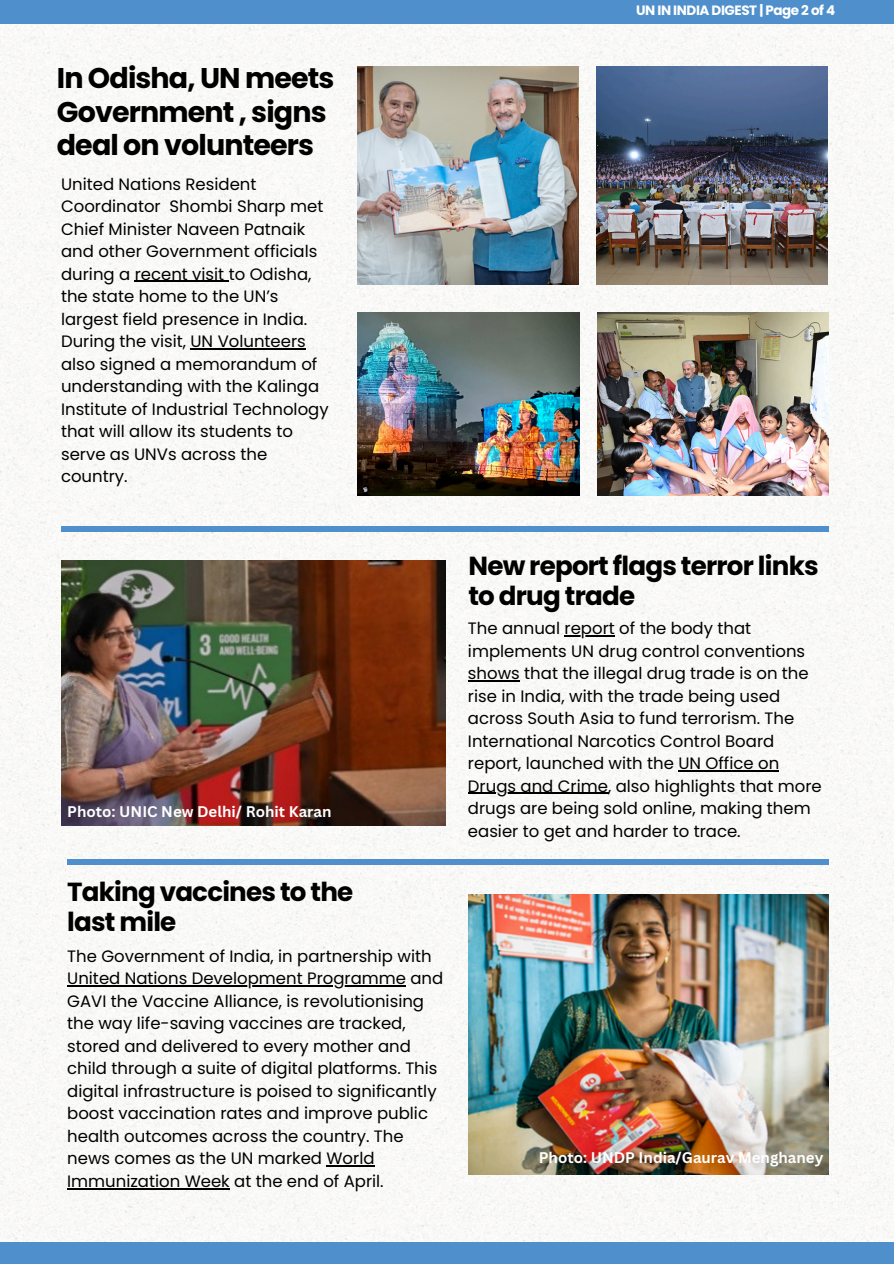
<style>
.page{position:relative;width:894px;height:1264px;background:#fff}
.page>*{position:absolute;margin:0;border:0;box-sizing:border-box;transform-origin:0 0}
.t1{font:700 28.5px/33.8px "Poppins";letter-spacing:-.03em;color:#000}
.t2{font:700 26.1px/30.5px "Poppins";letter-spacing:-.03em;color:#000}
.t3{font:16.5px/22.5px "Poppins";color:#000}
.t4{font:700 15px "Canva Sans";color:#fff}
.t5{font:700 13.5px "Poppins";letter-spacing:-.03em;color:#fff}
</style>
<div class="page">
<img style="left:0;top:23px;width:893px;height:1218px">
<img style="left:596px;top:66px;width:231px;height:218px">
<img style="left:357px;top:312px;width:222px;height:183px">
<img style="left:597px;top:312px;width:231px;height:183px">
<img style="left:357px;top:66px;width:221px;height:218px">
<hr style="left:135px;top:281px;width:94px;height:1px;background:#000">
<hr style="left:190px;top:348px;width:116px;height:1px;background:#000">
<div style="left:61px;top:526px;width:767px;height:6px;background:#4f8fcb"></div>
<div style="left:67px;top:858px;width:761px;height:6px;background:#4f8fcb"></div>
<img style="left:61px;top:560px;width:384px;height:265px">
<hr style="left:67px;top:985px;width:339px;height:1px;background:#000">
<hr style="left:326px;top:1165px;width:48px;height:1px;background:#000">
<hr style="left:67px;top:1188px;width:163px;height:1px;background:#000">
<hr style="left:564px;top:635px;width:50px;height:1px;background:#000">
<hr style="left:468px;top:680px;width:51px;height:1px;background:#000">
<hr style="left:678px;top:770px;width:101px;height:1px;background:#000">
<hr style="left:468px;top:792px;width:140px;height:1px;background:#000">
<div style="left:0;top:1241px;width:893px;height:22px;background:#4f8fcb"></div>
<div style="left:0;top:0;width:893px;height:23px;background:#4f8fcb"></div>
<img style="left:468px;top:894px;width:360px;height:280px">
<p class="t1" style="left:57px;top:61px;width:279px">In Odisha, UN meets<br>Government , signs deal on volunteers</p>
<h3 class="t3" style="left:61px;top:173px;width:269px">United Nations Resident<br>Coordinator Shombi Sharp met<br>Chief Minister Naveen Patnaik and other Government officials during a recent visit to Odisha, the state home to the UN’s largest field presence in India.<br>During the visit, UN Volunteers also signed a memorandum of understanding with the Kalinga<br>Institute of Industrial Technology that will allow its students to serve as UNVs across the country.</h3>
<h3 class="t5" style="left:636px;top:1px;width:201px">UN IN INDIA DIGEST | Page 2 of 4</h3>
<p class="t4" style="left:67px;top:801px;width:266px">Photo: UNIC New Delhi/ Rohit Karan</p>
<h2 class="t2" style="left:67px;top:876px;width:287px">Taking vaccines to the last mile</h2>
<h1 class="t3" style="left:67px;top:944px;width:366px">The Government of India, in partnership with</h1>
<p class="t3" style="left:67px;top:967px;width:377px">United Nations Development Programme and GAVI the Vaccine Alliance, is revolutionising the way life-saving vaccines are tracked, stored and delivered to every mother and child through a suite of digital platforms. This digital infrastructure is poised to significantly boost vaccination rates and improve public health outcomes across the country. The news comes as the UN marked World Immunization Week at the end of April.</p>
<h3 class="t2" style="left:468px;top:550px;width:351px">New report flags terror links to drug trade</h3>
<h1 class="t3" style="left:468px;top:617px;width:284px">The annual report of the body that</h1>
<p class="t3" style="left:468px;top:639px;width:342px">implements UN drug control conventions shows that the illegal drug trade is on the rise in India, with the trade being used across South Asia to fund terrorism. The International Narcotics Control Board report, launched with the UN Office on</p>
<h2 class="t3" style="left:468px;top:774px;width:355px">Drugs and Crime, also highlights that more drugs are being sold online, making them easier to get and harder to trace.</h2>
<p class="t4" style="left:538px;top:1147px;width:286px">Photo: UNDP India/Gaurav Menghaney</p>
</div>
